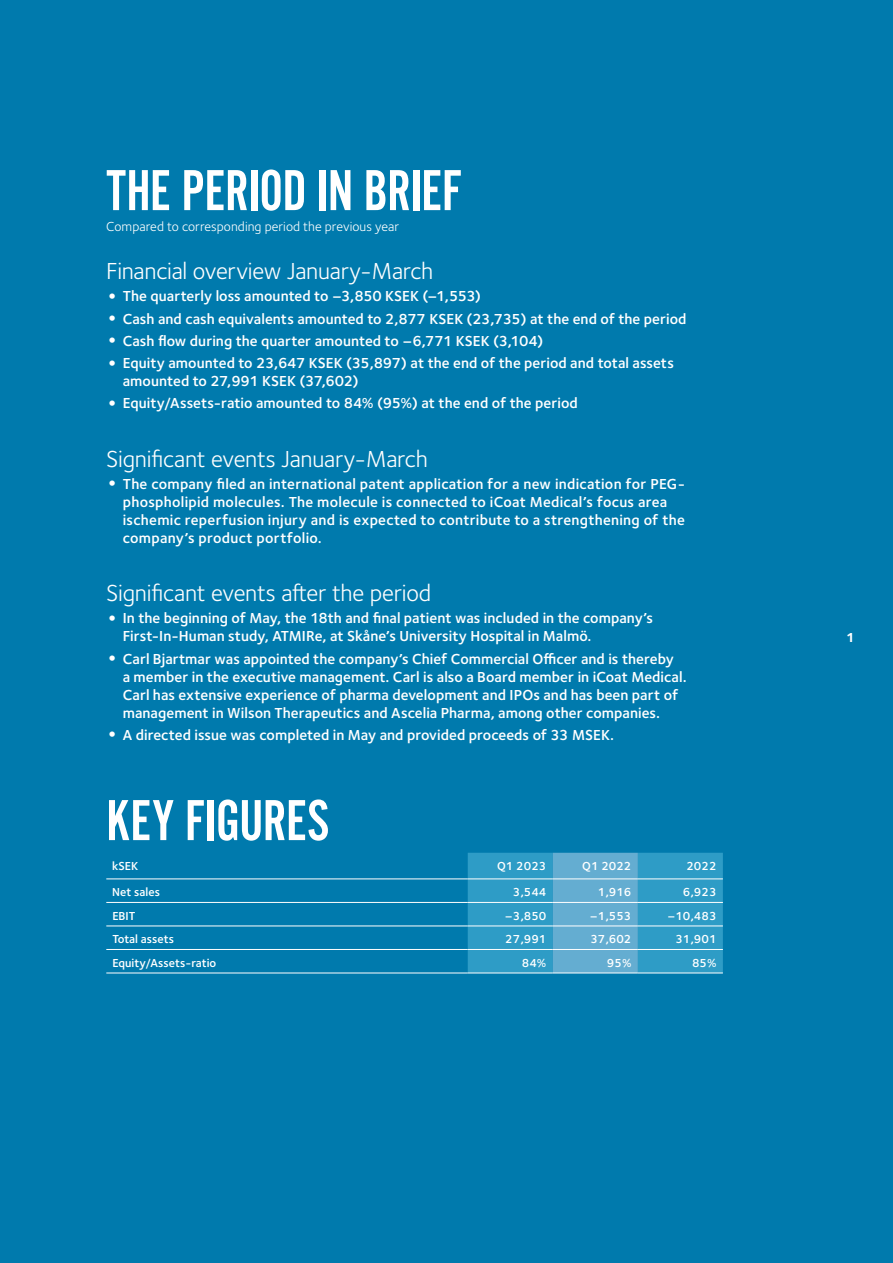
<style>
.page{position:relative;width:893px;height:1263px;background:#007aad}
.page>*{position:absolute;margin:0;border:0;box-sizing:border-box;transform-origin:0 0}
.t1{font:60px "Alternate Got No 2 D";letter-spacing:-.005em;color:#fff}
.t2{font:24px "Foundry Sterling OT3";letter-spacing:-.01em;color:#fff}
.t3{font:600 15px/18px "Foundry Sterling OT3";letter-spacing:.005em;color:#fff}
.t4{font:13.5px "Foundry Sterling OT3";letter-spacing:.005em;color:#fff}
.t5{font:700 13.5px "Foundry Sterling OT3";color:#fff}
.t6{font:600 12px "Foundry Sterling";color:#fff}
.s1{font-size:25.5px}
</style>
<div class="page">
<svg style="left:468px;top:853px;width:255px;height:120px;background:#42a2ca"></svg>
<hr style="left:106px;top:879px;width:362px;height:1px;background:#fff">
<hr style="left:468px;top:879px;width:85px;height:1px;background:#fff">
<hr style="left:553px;top:879px;width:85px;height:1px;background:#fff">
<hr style="left:638px;top:879px;width:85px;height:1px;background:#fff">
<hr style="left:106px;top:902px;width:362px;height:1px;background:#fff">
<hr style="left:468px;top:902px;width:85px;height:1px;background:#fff">
<hr style="left:553px;top:902px;width:85px;height:1px;background:#fff">
<hr style="left:638px;top:902px;width:85px;height:1px;background:#fff">
<hr style="left:106px;top:926px;width:362px;height:1px;background:#fff">
<hr style="left:468px;top:926px;width:85px;height:1px;background:#fff">
<hr style="left:553px;top:926px;width:85px;height:1px;background:#fff">
<hr style="left:638px;top:926px;width:85px;height:1px;background:#fff">
<hr style="left:106px;top:949px;width:362px;height:1px;background:#fff">
<hr style="left:468px;top:949px;width:85px;height:1px;background:#fff">
<hr style="left:553px;top:949px;width:85px;height:1px;background:#fff">
<hr style="left:638px;top:949px;width:85px;height:1px;background:#fff">
<hr style="left:106px;top:973px;width:362px;height:1px;background:#fff">
<hr style="left:468px;top:973px;width:85px;height:1px;background:#fff">
<hr style="left:553px;top:973px;width:85px;height:1px;background:#fff">
<hr style="left:638px;top:973px;width:85px;height:1px;background:#fff">
<h1 class="t1" style="left:106px;top:159px;width:357px">THE PERIOD IN BRIEF</h1>
<p class="t4" style="left:106px;top:217px;width:294px">Compared to corresponding period the previous year</p>
<h2 class="t2" style="left:106px;top:254px;width:329px">Financial overview January-March</h2>
<p class="t3" style="left:106px;top:286px;width:376px"><span class="s1">•</span> The quarterly loss amounted to –3,850 KSEK (–1,553)</p>
<p class="t3" style="left:106px;top:309px;width:582px"><span class="s1">•</span> Cash and cash equivalents amounted to 2,877 KSEK (23,735) at the end of the period</p>
<p class="t3" style="left:106px;top:331px;width:439px"><span class="s1">•</span> Cash flow during the quarter amounted to –6,771 KSEK (3,104)</p>
<p class="t3" style="left:123px;top:353px;width:553px;text-indent:-16px"><span class="s1">•</span> Equity amounted to 23,647 KSEK (35,897) at the end of the period and total assets amounted to 27,991 KSEK (37,602)</p>
<p class="t3" style="left:106px;top:393px;width:473px"><span class="s1">•</span> Equity/Assets-ratio amounted to 84% (95%) at the end of the period</p>
<h2 class="t2" style="left:106px;top:441px;width:323px">Significant events January-March</h2>
<p class="t3" style="left:123px;top:474px;width:564px;text-indent:-16px"><span class="s1">•</span> The company filed an international patent application for a new indication for PEG&shy;phospholipid molecules. The molecule is connected to iCoat Medical’s focus area ischemic reperfusion injury and is expected to contribute to a strengthening of the company’s product portfolio.</p>
<h2 class="t2" style="left:106px;top:576px;width:326px">Significant events after the period</h2>
<p class="t3" style="left:123px;top:608px;width:532px;text-indent:-16px"><span class="s1">•</span> In the beginning of May, the 18th and final patient was included in the company’s<br>First-In-Human study, ATMIRe, at Skåne’s University Hospital in Malmö.</p>
<p class="t3" style="left:123px;top:649px;width:565px;text-indent:-16px"><span class="s1">•</span> Carl Bjartmar was appointed the company’s Chief Commercial Officer and is thereby<br>a member in the executive management. Carl is also a Board member in iCoat Medical.<br>Carl has extensive experience of pharma development and IPOs and has been part of management in Wilson Therapeutics and Ascelia Pharma, among other companies.</p>
<p class="t3" style="left:106px;top:725px;width:509px"><span class="s1">•</span> A directed issue was completed in May and provided proceeds of 33 MSEK.</p>
<h1 class="t1" style="left:106px;top:788px;width:225px">KEY FIGURES</h1>
<p class="t6" style="left:112px;top:859px;width:27px">kSEK</p>
<p class="t6" style="left:497px;top:859px;width:51px">Q1 2023</p>
<p class="t6" style="left:582px;top:859px;width:51px">Q1 2022</p>
<p class="t6" style="left:686px;top:859px;width:32px">2022</p>
<p class="t6" style="left:112px;top:885px;width:49px">Net sales</p>
<p class="t6" style="left:513px;top:885px;width:35px">3,544</p>
<p class="t6" style="left:598px;top:885px;width:35px">1,916</p>
<p class="t6" style="left:683px;top:885px;width:35px">6,923</p>
<p class="t6" style="left:112px;top:909px;width:25px">EBIT</p>
<p class="t6" style="left:505px;top:909px;width:43px">–3,850</p>
<p class="t6" style="left:590px;top:909px;width:43px">–1,553</p>
<p class="t6" style="left:667px;top:909px;width:51px">–10,483</p>
<p class="t6" style="left:112px;top:932px;width:63px">Total assets</p>
<p class="t6" style="left:505px;top:932px;width:43px">27,991</p>
<p class="t6" style="left:590px;top:932px;width:43px">37,602</p>
<p class="t6" style="left:675px;top:932px;width:43px">31,901</p>
<p class="t6" style="left:112px;top:956px;width:105px">Equity/Assets-ratio</p>
<p class="t6" style="left:522px;top:956px;width:26px">84%</p>
<p class="t6" style="left:607px;top:956px;width:26px">95%</p>
<p class="t6" style="left:692px;top:956px;width:26px">85%</p>
<p class="t5" style="left:846px;top:626px;width:10px">1</p>
</div>
